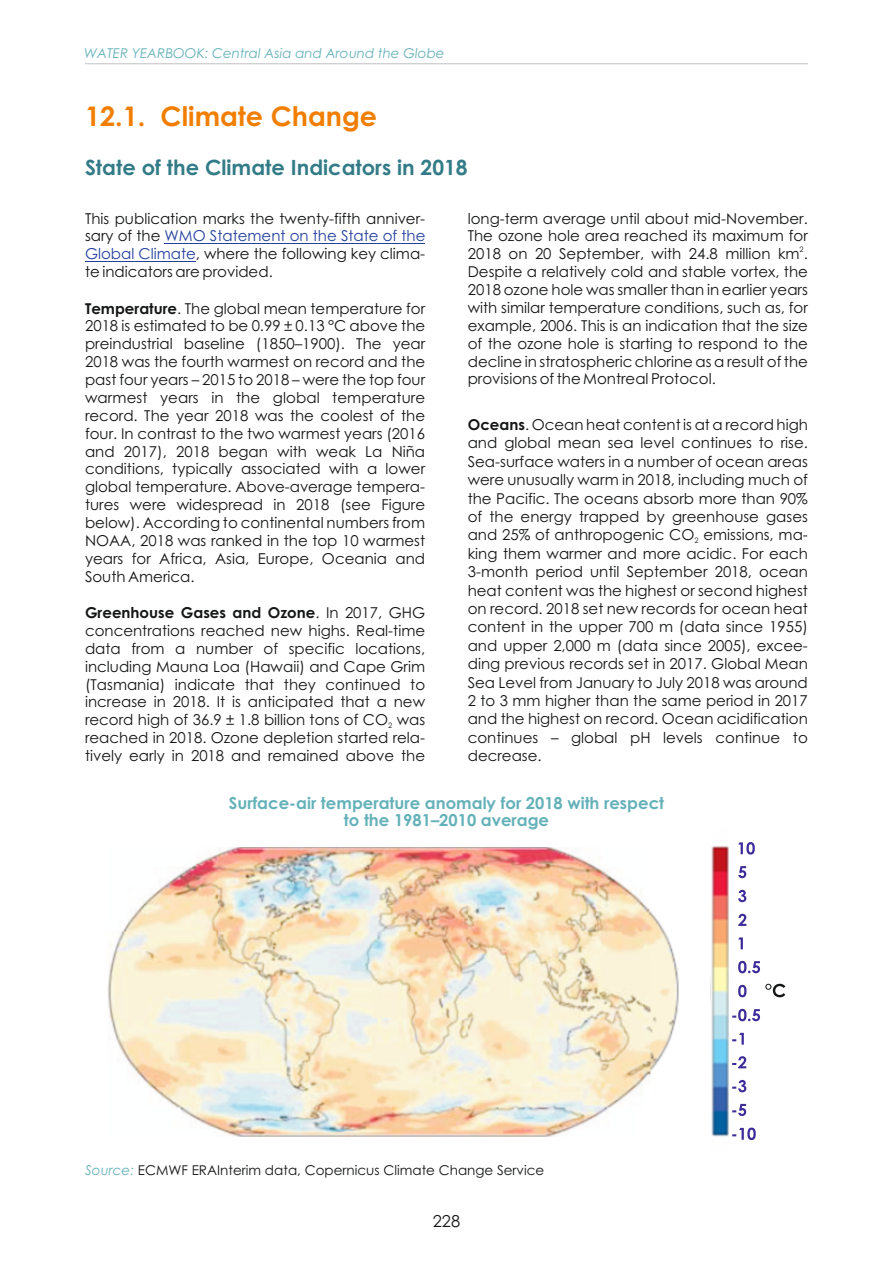
<style>
.page{position:relative;width:893px;height:1263px;background:#fff}
.page>*{position:absolute;margin:0;border:0;box-sizing:border-box;transform-origin:0 0}
.t1{font:700 27px "Century Gothic";color:#f27e00}
.t2{font:700 21px "Century Gothic";color:#337c87}
.t3{font:700 16.5px/17px "Century Gothic";color:#64b1b9;text-align:center}
.t4{font:16.5px "Century Gothic";color:#151616}
.t5{font:15px/17.9px "Century Gothic";color:#151616;text-align:justify}
.t6{font:13.5px "Century Gothic";color:#151616}
.t7{font:italic 13.5px "Century Gothic";color:#64b1b9}
.t8{font:7.5px "Century Gothic";color:#151616}
.s1{color:#24419f}
.s2{font-weight:700}
.s3{font-style:italic;color:#64b1b9}
</style>
<div class="page">
<hr style="left:85px;top:63px;width:723px;height:1px;background:#c5c5c5">
<hr style="left:165px;top:243px;width:260px;height:1px;background:#24419f">
<hr style="left:85px;top:261px;width:111px;height:1px;background:#24419f">
<img style="left:711px;top:846px;width:17px;height:291px">
<svg style="left:738px;top:842px;width:17px;height:12px"></svg>
<svg style="left:738px;top:866px;width:8px;height:12px"></svg>
<svg style="left:738px;top:890px;width:8px;height:12px"></svg>
<svg style="left:738px;top:914px;width:8px;height:12px"></svg>
<svg style="left:738px;top:937px;width:5px;height:12px"></svg>
<svg style="left:738px;top:961px;width:22px;height:12px"></svg>
<svg style="left:738px;top:985px;width:8px;height:12px"></svg>
<svg style="left:732px;top:1009px;width:28px;height:12px"></svg>
<svg style="left:732px;top:1033px;width:12px;height:12px"></svg>
<svg style="left:732px;top:1056px;width:14px;height:12px"></svg>
<svg style="left:732px;top:1080px;width:14px;height:12px"></svg>
<svg style="left:732px;top:1104px;width:14px;height:12px"></svg>
<svg style="left:732px;top:1127px;width:24px;height:13px"></svg>
<svg style="left:765px;top:984px;width:20px;height:13px"></svg>
<img style="left:108px;top:848px;width:571px;height:289px">
<p class="t7" style="left:84px;top:48px;width:362px">WATER YEARBOOK: Central Asia and Around the Globe</p>
<h1 class="t1" style="left:85px;top:105px;width:294px">12.1. Climate Change</h1>
<h2 class="t2" style="left:85px;top:159px;width:384px">State of the Climate Indicators in 2018</h2>
<p class="t5" style="left:85px;top:211px;width:342px">This publication marks the twenty-fifth anniver&shy;sary of the <span class="s1">WMO Statement on the State of the Global Climate</span>, where the following key clima&shy;te indicators are provided.</p>
<p class="t5" style="left:85px;top:301px;width:342px"><span class="s2">Temperature</span>. The global mean temperature for 2018 is estimated to be 0.99 ± 0.13 °C above the preindustrial baseline (1850–1900). The year 2018 was the fourth warmest on record and the past four years – 2015 to 2018 – were the top four warmest years in the global temperature record. The year 2018 was the coolest of the four. In contrast to the two warmest years (2016 and 2017), 2018 began with weak La Niña conditions, typically associated with a lower global temperature. Above-average tempera&shy;tures were widespread in 2018 (see Figure below). According to continental numbers from NOAA, 2018 was ranked in the top 10 warmest years for Africa, Asia, Europe, Oceania and South America.</p>
<p class="t5" style="left:85px;top:605px;width:342px"><span class="s2">Greenhouse Gases and Ozone</span>. In 2017, GHG concentrations reached new highs. Real-time data from a number of specific locations, including Mauna Loa (Hawaii) and Cape Grim (Tasmania) indicate that they continued to increase in 2018. It is anticipated that a new record high of 36.9 ± 1.8 billion tons of CO was</p>
<p class="t5" style="left:468px;top:211px;width:342px">long-term average until about mid-November.<br>The ozone hole area reached its maximum for</p>
<p class="t8" style="left:800px;top:246px;width:6px">2</p>
<p class="t5" style="left:468px;top:246px;width:342px">2018 on 20 September, with 24.8 million km .<br>Despite a relatively cold and stable vortex, the 2018 ozone hole was smaller than in earlier years with similar temperature conditions, such as, for example, 2006. This is an indication that the size of the ozone hole is starting to respond to the decline in stratospheric chlorine as a result of the provisions of the Montreal Protocol.</p>
<p class="t5" style="left:468px;top:417px;width:342px;line-height:18.5px"><span class="s2">Oceans</span>. Ocean heat content is at a record high and global mean sea level continues to rise.<br>Sea-surface waters in a number of ocean areas were unusually warm in 2018, including much of the Pacific. The oceans absorb more than 90% of the energy trapped by greenhouse gases and 25% of anthropogenic CO emissions, ma-</p>
<p class="t8" style="left:694px;top:538px;width:6px">2</p>
<p class="t5" style="left:468px;top:545px;width:342px;line-height:18.5px">king them warmer and more acidic. For each 3-month period until September 2018, ocean heat content was the highest or second highest on record. 2018 set new records for ocean heat content in the upper 700 m (data since 1955) and upper 2,000 m (data since 2005), excee&shy;ding previous records set in 2017. Global Mean Sea Level from January to July 2018 was around 2 to 3 mm higher than the same period in 2017 and the highest on record. Ocean acidification continues – global pH levels continue to decrease.</p>
<p class="t8" style="left:388px;top:723px;width:6px">2</p>
<p class="t5" style="left:85px;top:730px;width:342px">reached in 2018. Ozone depletion started rela&shy;tively early in 2018 and remained above the</p>
<p class="t3" style="left:229px;top:796px;width:437px">Surface-air temperature anomaly for 2018 with respect to the 1981–2010 average</p>
<p class="t6" style="left:85px;top:1165px;width:461px"><span class="s3">Source:</span> ECMWF ERAInterim data, Copernicus Climate Change Service</p>
<p class="t4" style="left:433px;top:1214px;width:29px">228</p>
</div>
